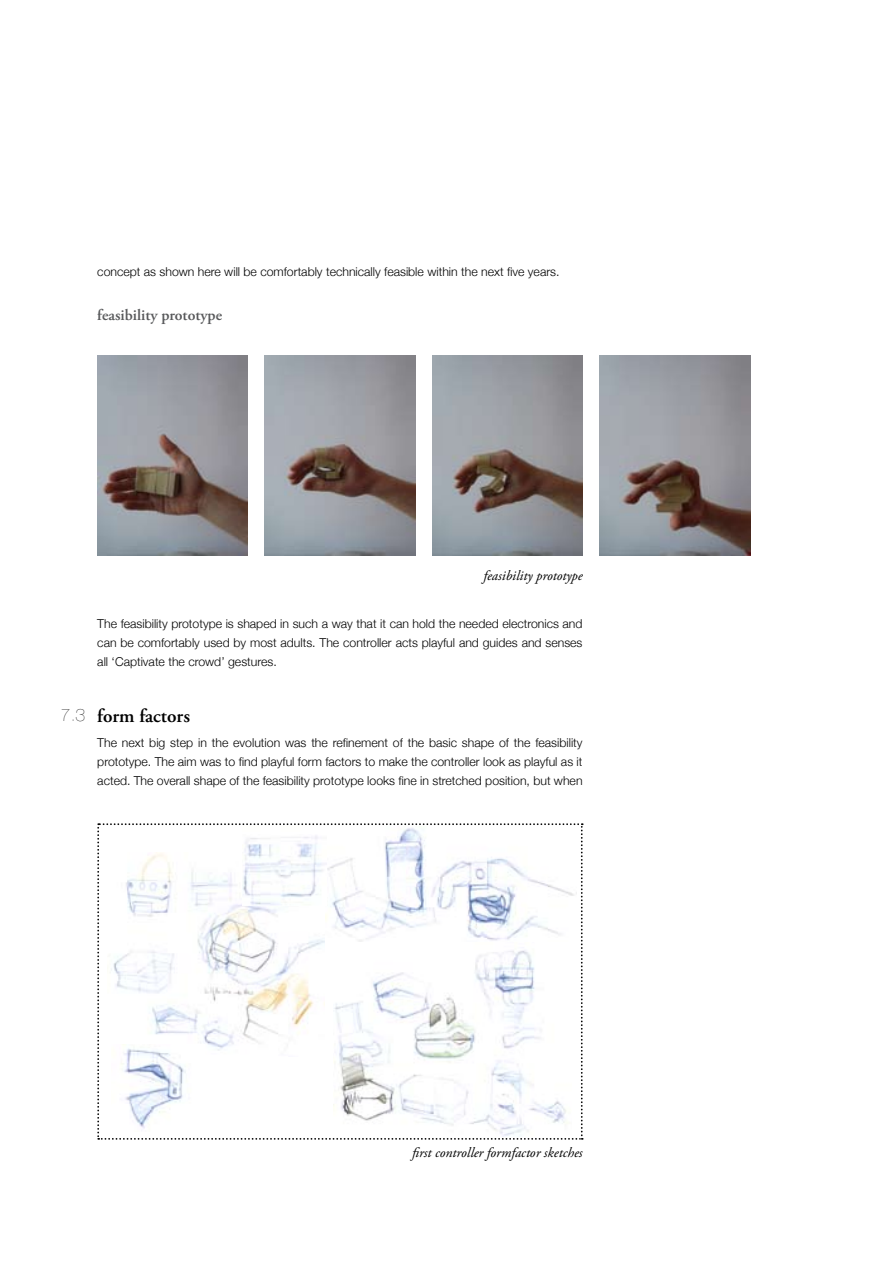
<style>
.page{position:relative;width:869px;height:1265px;background:#fff}
.page>*{position:absolute;margin:0;border:0;box-sizing:border-box;transform-origin:0 0}
.t1{font:600 19.25px "Adobe Garamond Pro";color:#000}
.t2{font:200 17.5px "Helvetica Neue";color:#000}
.t3{font:600 15.75px "Adobe Garamond Pro";color:#58595b}
.t4{font:italic 14px "Adobe Garamond Pro";color:#000}
.t5{font:300 12.25px/19.2px "Helvetica Neue";color:#000;text-align:justify}
</style>
<div class="page">
<img style="left:599px;top:355px;width:150px;height:201px">
<img style="left:432px;top:355px;width:150px;height:201px">
<img style="left:264px;top:355px;width:151px;height:201px">
<img style="left:97px;top:355px;width:151px;height:201px">
<svg style="left:97px;top:823px;width:485px;height:317px"></svg>
<img style="left:242px;top:826px;width:84px;height:80px">
<p class="t5" style="left:97px;top:262px;width:463px">concept as shown here will be comfortably technically feasible within the next five years.</p>
<p class="t3" style="left:97px;top:306px;width:126px">feasibility prototype</p>
<p class="t4" style="left:483px;top:567px;width:101px">feasibility prototype</p>
<h2 class="t2" style="left:61px;top:705px;width:26px">7.3</h2>
<p class="t5" style="left:97px;top:614px;width:486px">The feasibility prototype is shaped in such a way that it can hold the needed electronics and can be comfortably used by most adults. The controller acts playful and guides and senses all ‘Captivate the crowd’ gestures.</p>
<h1 class="t1" style="left:97px;top:705px;width:94px">form factors</h1>
<p class="t5" style="left:97px;top:733px;width:486px">The next big step in the evolution was the refinement of the basic shape of the feasibility prototype. The aim was to find playful form factors to make the controller look as playful as it acted. The overall shape of the feasibility prototype looks fine in stretched position, but when</p>
<p class="t4" style="left:412px;top:1144px;width:172px">first controller formfactor sketches</p>
</div>
